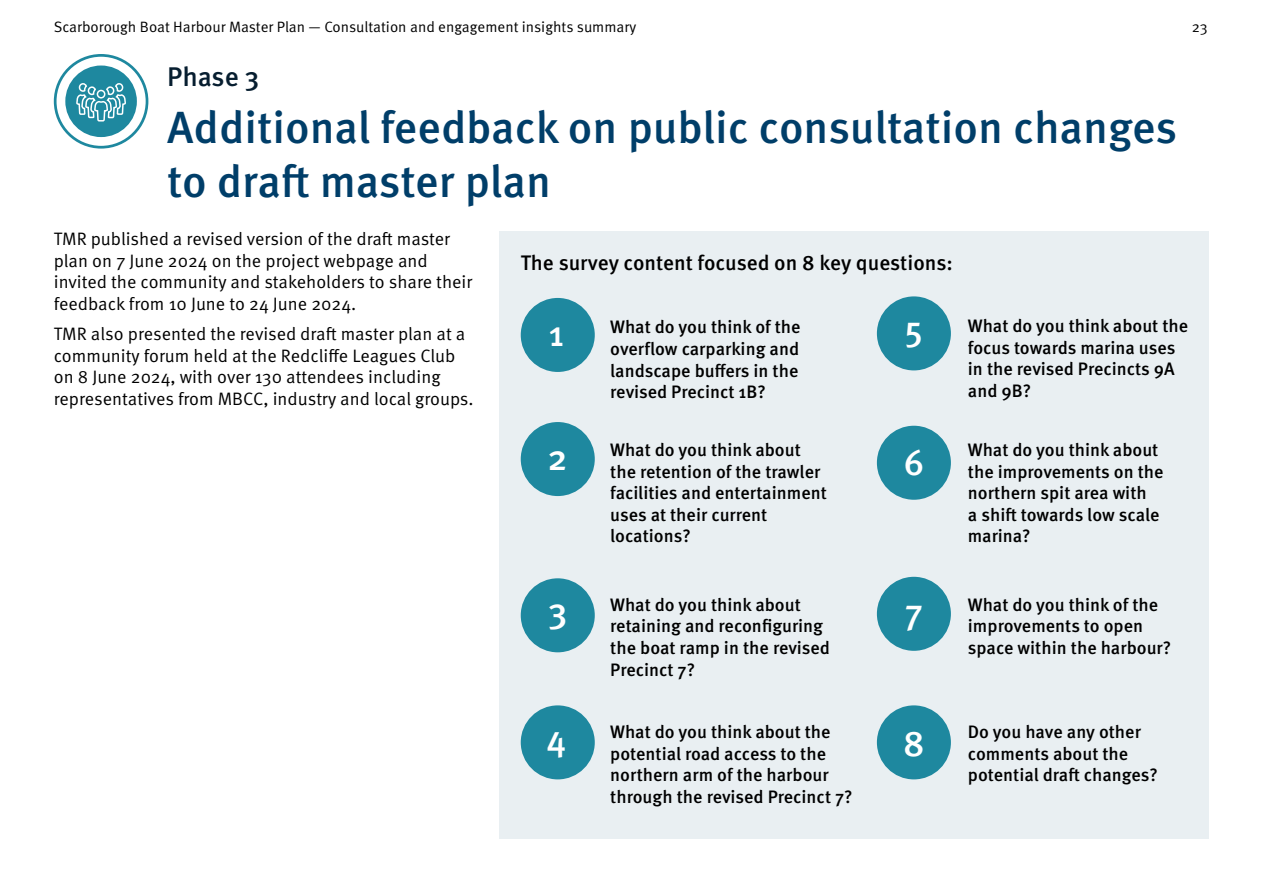
<style>
.page{position:relative;width:1263px;height:893px;background:#fff}
.page>*{position:absolute;margin:0;border:0;box-sizing:border-box;transform-origin:0 0}
.t1{font:500 45px/54px "Meta Pro";letter-spacing:-.005em;color:#003e69}
.t2{font:500 36px "Meta Pro";color:#fff}
.H3{font:500 27px "Meta Pro";letter-spacing:-.005em;color:#071e30}
.Intro_paragraph{font:500 21px "Meta Pro";color:#000}
.Body_bold{font:500 18px/21.6px "Meta Pro";color:#000}
.Body{font:18px/21.6px "Meta Pro Norm";color:#000}
.t3{font:15px "Meta Pro Norm";color:#000}
</style>
<div class="page">
<div style="left:499px;top:232px;width:710px;height:607px;background:#e9eff2"></div>
<div style="left:521px;top:298px;width:74px;height:74px;background:#1e889f;border-radius:50%"></div>
<div style="left:521px;top:578px;width:74px;height:74px;background:#1e889f;border-radius:50%"></div>
<div style="left:521px;top:422px;width:74px;height:74px;background:#1e889f;border-radius:50%"></div>
<div style="left:521px;top:705px;width:74px;height:74px;background:#1e889f;border-radius:50%"></div>
<div style="left:877px;top:296px;width:74px;height:74px;background:#1e889f;border-radius:50%"></div>
<div style="left:877px;top:426px;width:74px;height:74px;background:#1e889f;border-radius:50%"></div>
<div style="left:877px;top:577px;width:74px;height:74px;background:#1e889f;border-radius:50%"></div>
<div style="left:877px;top:705px;width:74px;height:74px;background:#1e889f;border-radius:50%"></div>
<svg style="left:54px;top:54px;width:94px;height:95px"></svg>
<div style="left:97px;top:90px;width:8px;height:9px;border:2px solid #fff;border-radius:50%"></div>
<p class="t3" style="left:54px;top:15px;width:584px">Scarborough Boat Harbour Master Plan — Consultation and engagement insights summary</p>
<p class="t3" style="left:1192px;top:15px;width:17px">23</p>
<p class="H3" style="left:167px;top:55px;width:94px">Phase 3</p>
<h1 class="t1" style="left:167px;top:98px;width:1011px">Additional feedback on public consultation changes to draft master plan</h1>
<p class="Body" style="left:54px;top:227px;width:420px">TMR published a revised version of the draft master plan on 7 June 2024 on the project webpage and invited the community and stakeholders to share their feedback from 10 June to 24 June 2024.</p>
<p class="Body" style="left:54px;top:322px;width:421px">TMR also presented the revised draft master plan at a community forum held at the Redcliffe Leagues Club on 8 June 2024, with over 130 attendees including representatives from MBCC, industry and local groups.</p>
<p class="Intro_paragraph" style="left:521px;top:247px;width:434px">The survey content focused on 8 key questions:</p>
<p class="t2" style="left:548px;top:305px;width:17px">1</p>
<p class="Body_bold" style="left:610px;top:315px;width:192px">What do you think of the overflow carparking and landscape buffers in the revised Precinct 1B?</p>
<p class="Body_bold" style="left:968px;top:314px;width:222px">What do you think about the focus towards marina uses in the revised Precincts 9A and 9B?</p>
<p class="t2" style="left:904px;top:301px;width:20px">5</p>
<p class="t2" style="left:548px;top:429px;width:22px">2</p>
<p class="Body_bold" style="left:610px;top:438px;width:218px">What do you think about the retention of the trawler facilities and entertainment uses at their current locations?</p>
<p class="Body_bold" style="left:968px;top:438px;width:197px">What do you think about the improvements on the northern spit area with<br>a shift towards low scale marina?</p>
<p class="t2" style="left:903px;top:434px;width:23px">6</p>
<p class="t2" style="left:548px;top:582px;width:21px">3</p>
<p class="Body_bold" style="left:610px;top:593px;width:221px">What do you think about retaining and reconfiguring the boat ramp in the revised<br>Precinct 7?</p>
<p class="Body_bold" style="left:968px;top:593px;width:205px">What do you think of the improvements to open space within the harbour?</p>
<p class="t2" style="left:905px;top:584px;width:20px">7</p>
<p class="t2" style="left:546px;top:711px;width:21px">4</p>
<p class="Body_bold" style="left:610px;top:720px;width:244px">What do you think about the potential road access to the northern arm of the harbour through the revised Precinct 7?</p>
<p class="Body_bold" style="left:968px;top:720px;width:192px">Do you have any other comments about the potential draft changes?</p>
<p class="t2" style="left:903px;top:716px;width:23px">8</p>
</div>
